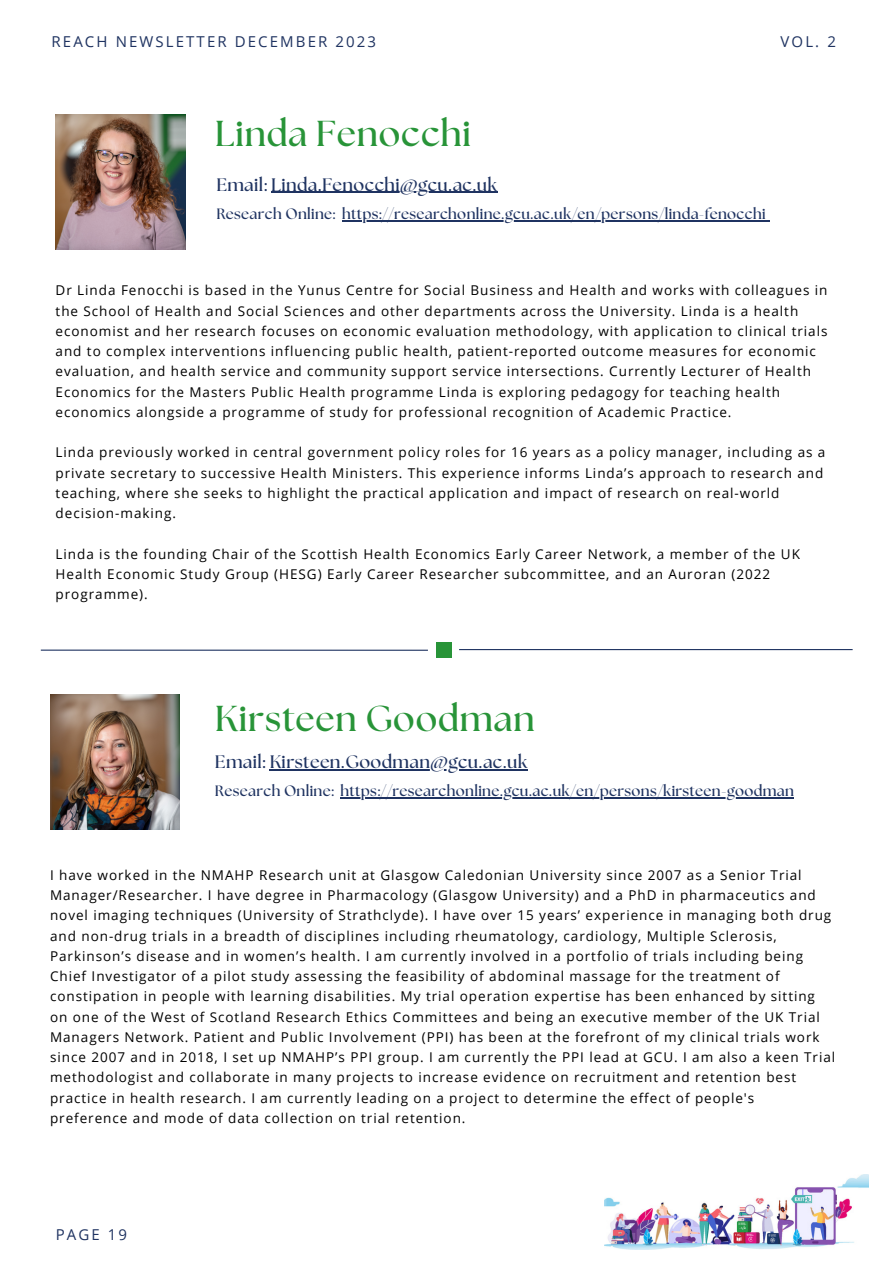
<style>
.page{position:relative;width:893px;height:1264px;background:#fff}
.page>*{position:absolute;margin:0;border:0;box-sizing:border-box;transform-origin:0 0}
.t1{font:700 36px "The Seasons";letter-spacing:.02em;color:#289438}
.t2{font:700 18px "The Seasons";letter-spacing:.02em;color:#1f3361}
.t3{font:700 15px "The Seasons";letter-spacing:.02em;color:#1f3361}
.t4{font:15px "Open Sans";letter-spacing:.14em;color:#1f3361}
.t5{font:13.5px/20.2px "Open Sans";letter-spacing:.07em;color:#000}
</style>
<div class="page">
<img style="left:604px;top:1174px;width:264px;height:75px">
<img style="left:56px;top:115px;width:129px;height:135px">
<hr style="left:271px;top:192px;width:226px;height:1px;background:#1f3361">
<hr style="left:342px;top:220px;width:424px;height:1px;background:#1f3361">
<hr style="left:41px;top:649px;width:387px;height:1px;background:#1f3361">
<hr style="left:459px;top:649px;width:393px;height:1px;background:#1f3361">
<div style="left:436px;top:642px;width:15px;height:15px;background:#289438"></div>
<hr style="left:270px;top:769px;width:258px;height:1px;background:#1f3361">
<img style="left:50px;top:695px;width:129px;height:135px">
<hr style="left:340px;top:797px;width:454px;height:1px;background:#1f3361">
<p class="t4" style="left:52px;top:31px;width:326px">REACH NEWSLETTER DECEMBER 2023</p>
<p class="t4" style="left:780px;top:31px;width:57px">VOL. 2</p>
<p class="t1" style="left:215px;top:117px;width:257px">Linda Fenocchi</p>
<p class="t2" style="left:216px;top:176px;width:282px">Email: Linda.Fenocchi@gcu.ac.uk</p>
<p class="t3" style="left:216px;top:207px;width:550px">Research Online: https://researchonline.gcu.ac.uk/en/persons/linda-fenocchi</p>
<p class="t5" style="left:56px;top:280px;width:773px">Dr Linda Fenocchi is based in the Yunus Centre for Social Business and Health and works with colleagues in the School of Health and Social Sciences and other departments across the University. Linda is a health economist and her research focuses on economic evaluation methodology, with application to clinical trials and to complex interventions influencing public health, patient-reported outcome measures for economic evaluation, and health service and community support service intersections. Currently Lecturer of Health Economics for the Masters Public Health programme Linda is exploring pedagogy for teaching health economics alongside a programme of study for professional recognition of Academic Practice.</p>
<p class="t5" style="left:56px;top:442px;width:771px">Linda previously worked in central government policy roles for 16 years as a policy manager, including as a private secretary to successive Health Ministers. This experience informs Linda’s approach to research and teaching, where she seeks to highlight the practical application and impact of research on real-world decision-making.</p>
<p class="t5" style="left:56px;top:543px;width:745px">Linda is the founding Chair of the Scottish Health Economics Early Career Network, a member of the UK<br>Health Economic Study Group (HESG) Early Career Researcher subcommittee, and an Auroran (2022 programme).</p>
<p class="t1" style="left:215px;top:702px;width:321px">Kirsteen Goodman</p>
<p class="t2" style="left:215px;top:754px;width:314px">Email: Kirsteen.Goodman@gcu.ac.uk</p>
<p class="t3" style="left:215px;top:784px;width:580px">Research Online: https://researchonline.gcu.ac.uk/en/persons/kirsteen-goodman</p>
<p class="t5" style="left:50px;top:864px;width:786px">I have worked in the NMAHP Research unit at Glasgow Caledonian University since 2007 as a Senior Trial Manager/Researcher. I have degree in Pharmacology (Glasgow University) and a PhD in pharmaceutics and novel imaging techniques (University of Strathclyde). I have over 15 years’ experience in managing both drug and non-drug trials in a breadth of disciplines including rheumatology, cardiology, Multiple Sclerosis, Parkinson’s disease and in women’s health. I am currently involved in a portfolio of trials including being Chief Investigator of a pilot study assessing the feasibility of abdominal massage for the treatment of constipation in people with learning disabilities. My trial operation expertise has been enhanced by sitting on one of the West of Scotland Research Ethics Committees and being an executive member of the UK Trial Managers Network. Patient and Public Involvement (PPI) has been at the forefront of my clinical trials work since 2007 and in 2018, I set up NMAHP’s PPI group. I am currently the PPI lead at GCU. I am also a keen Trial methodologist and collaborate in many projects to increase evidence on recruitment and retention best practice in health research. I am currently leading on a project to determine the effect of people's<br>preference and mode of data collection on trial retention.</p>
<p class="t4" style="left:56px;top:1223px;width:73px">PAGE 19</p>
</div>
